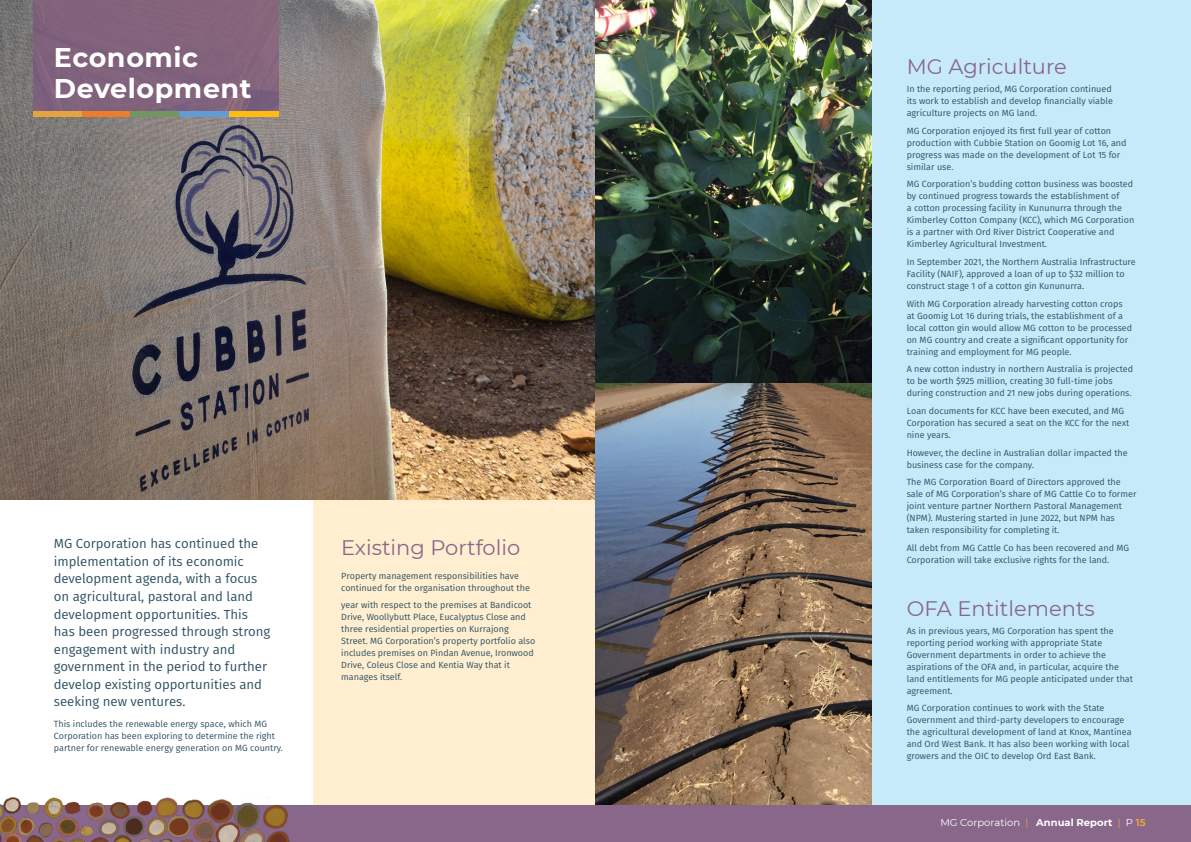
<style>
.page{position:relative;width:1191px;height:842px;background:#fff}
.page>*{position:absolute;margin:0;border:0;box-sizing:border-box;transform-origin:0 0}
.t1{font:700 27px/31px "Montserrat";letter-spacing:.02em;color:#fff}
.t2{font:21px "Montserrat";color:#88678b}
.t3{font:13.2px/17.5px "Fira Sans";color:#2d5062}
.t4{font:10px "Montserrat";color:#fff}
.t5{font:9px/12px "Fira Sans";color:#2d5062}
.s1{color:#e4a541}
.s2{font-weight:700}
.s3{font-weight:700;color:#e4a541}
</style>
<div class="page">
<img style="left:0;top:0;width:595px;height:500px">
<div style="left:313px;top:500px;width:282px;height:306px;background:#ffeecf"></div>
<div style="left:33px;top:0;width:246px;height:115px;background:#82637c"></div>
<div style="left:33px;top:111px;width:50px;height:5px;background:#e4a541"></div>
<div style="left:83px;top:111px;width:49px;height:5px;background:#ed7d2e"></div>
<div style="left:130px;top:111px;width:50px;height:5px;background:#719661"></div>
<div style="left:180px;top:111px;width:49px;height:5px;background:#619dd4"></div>
<div style="left:229px;top:111px;width:50px;height:5px;background:#febc11"></div>
<div style="left:595px;top:0;width:596px;height:806px;background:#c7eafb"></div>
<img style="left:595px;top:382px;width:277px;height:424px">
<img style="left:595px;top:0;width:277px;height:382px">
<div style="left:0;top:806px;width:595px;height:36px;background:#88678b"></div>
<div style="left:595px;top:806px;width:596px;height:36px;background:#88678b"></div>
<img style="left:0;top:797px;width:298px;height:45px">
<h1 class="t1" style="left:54px;top:41px;width:199px">Economic<br>Development</h1>
<p class="t3" style="left:54px;top:535px;width:218px">MG Corporation has continued the implementation of its economic development agenda, with a focus on agricultural, pastoral and land development opportunities. This has been progressed through strong engagement with industry and government in the period to further develop existing opportunities and seeking new ventures.</p>
<p class="t5" style="left:54px;top:717px;width:230px">This includes the renewable energy space, which MG<br>Corporation has been exploring to determine the right partner for renewable energy generation on MG country.</p>
<h2 class="t2" style="left:341px;top:533px;width:181px">Existing Portfolio</h2>
<p class="t5" style="left:341px;top:569px;width:190px">Property management responsibilities have continued for the organisation throughout the</p>
<p class="t5" style="left:341px;top:599px;width:196px">year with respect to the premises at Bandicoot Drive, Woollybutt Place, Eucalyptus Close and three residential properties on Kurrajong Street. MG Corporation’s property portfolio also includes premises on Pindan Avenue, Ironwood Drive, Coleus Close and Kentia Way that it manages itself.</p>
<h2 class="t2" style="left:906px;top:52px;width:162px">MG Agriculture</h2>
<p class="t5" style="left:906px;top:83px;width:208px">In the reporting period, MG Corporation continued its work to establish and develop financially viable agriculture projects on MG land.</p>
<p class="t5" style="left:906px;top:124px;width:221px">MG Corporation enjoyed its first full year of cotton production with Cubbie Station on Goomig Lot 16, and progress was made on the development of Lot 15 for similar use.</p>
<p class="t5" style="left:906px;top:178px;width:229px">MG Corporation’s budding cotton business was boosted by continued progress towards the establishment of<br>a cotton processing facility in Kununurra through the Kimberley Cotton Company (KCC), which MG Corporation is a partner with Ord River District Cooperative and Kimberley Agricultural Investment.</p>
<p class="t5" style="left:906px;top:256px;width:231px">In September 2021, the Northern Australia Infrastructure<br>Facility (NAIF), approved a loan of up to $32 million to construct stage 1 of a cotton gin Kununurra.</p>
<p class="t5" style="left:906px;top:297px;width:227px">With MG Corporation already harvesting cotton crops at Goomig Lot 16 during trials, the establishment of a local cotton gin would allow MG cotton to be processed on MG country and create a significant opportunity for training and employment for MG people.</p>
<p class="t5" style="left:906px;top:363px;width:228px">A new cotton industry in northern Australia is projected to be worth $925 million, creating 30 full-time jobs during construction and 21 new jobs during operations.</p>
<p class="t5" style="left:906px;top:405px;width:224px">Loan documents for KCC have been executed, and MG<br>Corporation has secured a seat on the KCC for the next nine years.</p>
<p class="t5" style="left:906px;top:446px;width:222px">However, the decline in Australian dollar impacted the business case for the company.</p>
<p class="t5" style="left:906px;top:476px;width:231px">The MG Corporation Board of Directors approved the sale of MG Corporation’s share of MG Cattle Co to former joint venture partner Northern Pastoral Management (NPM). Mustering started in June 2022, but NPM has taken responsibility for completing it.</p>
<p class="t5" style="left:906px;top:542px;width:224px">All debt from MG Cattle Co has been recovered and MG<br>Corporation will take exclusive rights for the land.</p>
<h2 class="t2" style="left:906px;top:594px;width:190px">OFA Entitlements</h2>
<p class="t5" style="left:906px;top:624px;width:228px">As in previous years, MG Corporation has spent the reporting period working with appropriate State Government departments in order to achieve the aspirations of the OFA and, in particular, acquire the land entitlements for MG people anticipated under that agreement.</p>
<p class="t5" style="left:906px;top:702px;width:226px">MG Corporation continues to work with the State Government and third-party developers to encourage the agricultural development of land at Knox, Mantinea and Ord West Bank. It has also been working with local growers and the OIC to develop Ord East Bank.</p>
<p class="t4" style="left:940px;top:815px;width:207px">MG Corporation <span class="s1">|</span> <span class="s2">Annual Report</span> <span class="s1">|</span> P <span class="s3">15</span></p>
</div>
